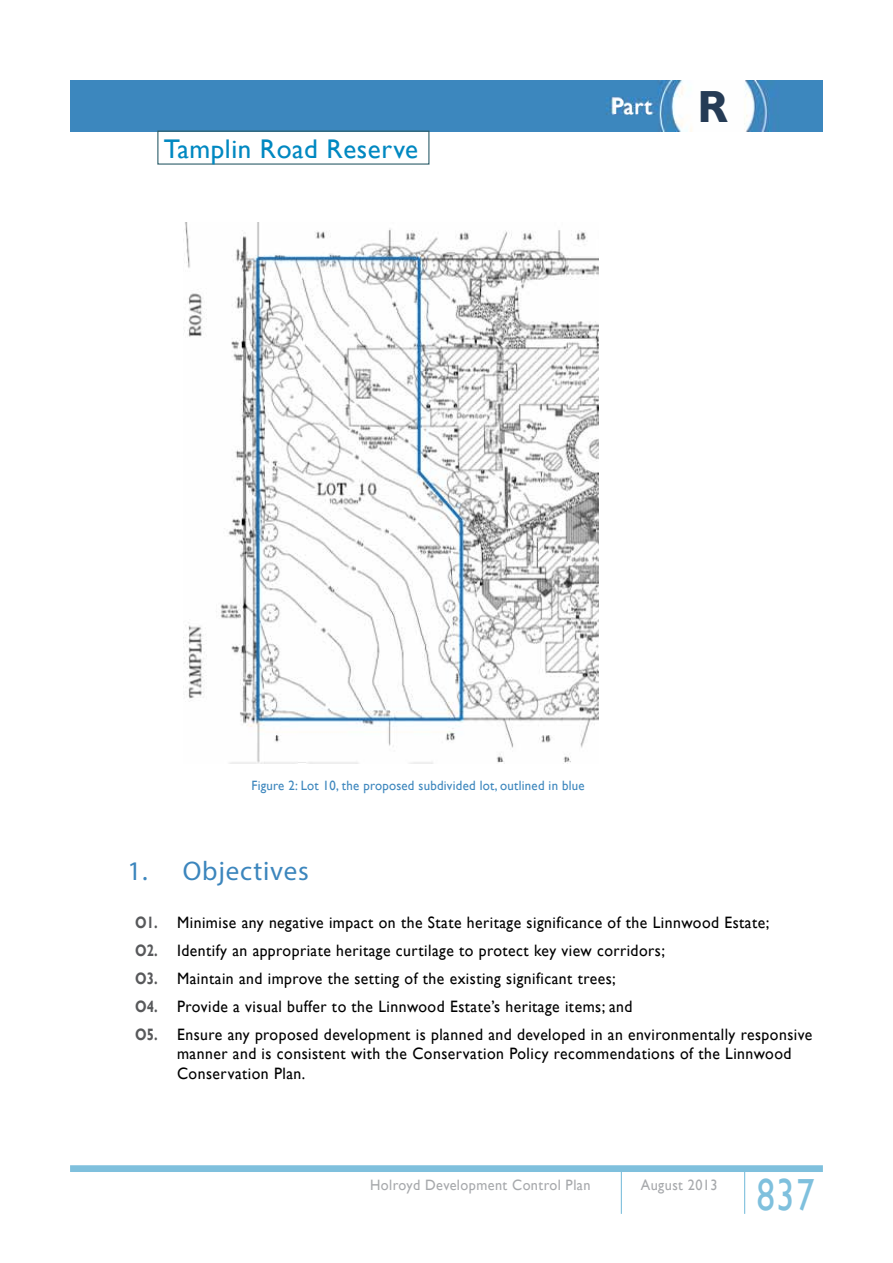
<style>
.page{position:relative;width:893px;height:1263px;background:#fff}
.page>*{position:absolute;margin:0;border:0;box-sizing:border-box;transform-origin:0 0}
.t1{font:45px "Gill Sans";color:#7fc0dd;scale:.8 1}
.t2{font:27px "Gill Sans";letter-spacing:.02em;color:#0088c1}
.t3{font:27px "Myriad Pro";letter-spacing:.03em;color:#3c86bd}
.t4{font:22.5px "Gill Sans";color:#fff}
.t5{font:16.5px/28px "Gill Sans";letter-spacing:.03em;color:#000;scale:.95 1}
.t6{font:15px "Gill Sans";letter-spacing:.03em;color:#a7a9ac;scale:.95 1}
.t7{font:13.5px "Gill Sans";letter-spacing:.02em;color:#3c86bd;scale:.95 1}
.s1{font-weight:700;font-size:45px;color:#253b55}
.s2{font-weight:700;color:#58595b}
</style>
<div class="page">
<img style="left:70px;top:81px;width:753px;height:51px">
<img style="left:184px;top:223px;width:415px;height:540px">
<div style="left:157px;top:131px;width:272px;height:34px;border:1px solid #2e5f6b"></div>
<div style="left:70px;top:1165px;width:753px;height:7px;background:#7fc0dd"></div>
<hr style="left:621px;top:1167px;width:1px;height:47px;background:#7fc0dd">
<hr style="left:744px;top:1167px;width:1px;height:47px;background:#7fc0dd">
<h2 class="t2" style="left:164px;top:133px;width:256px">Tamplin Road Reserve</h2>
<h3 class="t4" style="left:612px;top:93px;width:117px">Part <span class="s1">R</span></h3>
<p class="t7" style="left:251px;top:777px;width:352px">Figure 2: Lot 10, the proposed subdivided lot, outlined in blue</p>
<h2 class="t3" style="left:128px;top:854px;width:183px">1. Objectives</h2>
<p class="t5" style="left:135px;top:908px;width:714px"><span class="s2">O1.</span> Minimise any negative impact on the State heritage significance of the Linnwood Estate;<br><span class="s2">O2.</span> Identify an appropriate heritage curtilage to protect key view corridors;<br><span class="s2">O3.</span> Maintain and improve the setting of the existing significant trees;<br><span class="s2">O4.</span> Provide a visual buffer to the Linnwood Estate’s heritage items; and<br><span class="s2">O5.</span> Ensure any proposed development is planned and developed in an environmentally responsive</p>
<p class="t5" style="left:177px;top:1044px;width:648px;line-height:19.5px">manner and is consistent with the Conservation Policy recommendations of the Linnwood<br>Conservation Plan.</p>
<p class="t6" style="left:370px;top:1176px;width:234px">Holroyd Development Control Plan</p>
<p class="t6" style="left:641px;top:1176px;width:82px">August 2013</p>
<h1 class="t1" style="left:757px;top:1169px;width:74px">837</h1>
</div>
